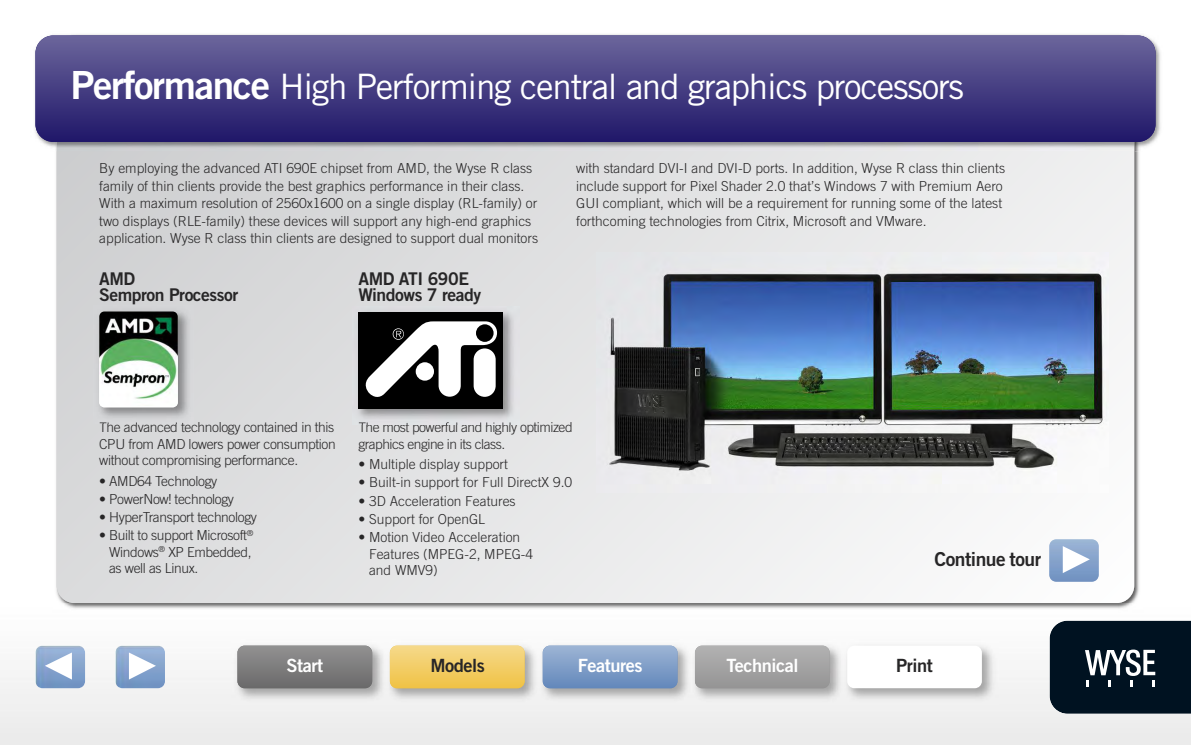
<style>
.page{position:relative;width:1191px;height:745px;background:#fff}
.page>*{position:absolute;margin:0;border:0;box-sizing:border-box;transform-origin:0 0}
.t1{font:35px "Trade Gothic";letter-spacing:-.035em;color:#fff}
.t2{font:19.25px "Trade Gothic Bold Two";letter-spacing:-.025em;color:#272627}
.t3{font:18.25px "Trade Gothic Bold Two";letter-spacing:-.025em;color:#fff}
.t4{font:18.25px "Trade Gothic Bold Two";letter-spacing:-.025em;color:#272627}
.t5{font:17.5px/16.2px "Trade Gothic Bold Two";letter-spacing:-.025em;color:#272627}
.t6{font:300 13.75px/17.5px "Trade Gothic";color:#272627}
.t7{font:300 13.75px/16.5px "Trade Gothic";letter-spacing:-.025em;color:#272627}
.t8{font:300 13.75px/16.5px "Trade Gothic";letter-spacing:-.035em;color:#272627}
.s1{font-family:"Trade Gothic Bold Two";font-size:38.75px}
</style>
<div class="page">
<div style="left:57px;top:35px;width:1077px;height:567px;background:linear-gradient(to right,#d3d4d6,#f7f7f7);border-radius:18px"></div>
<img style="left:0;top:602px;width:1191px;height:142px">
<img style="left:74px;top:602px;width:1042px;height:1px">
<img style="left:232px;top:639px;width:766px;height:65px">
<div style="left:695px;top:645px;width:134px;height:42px;background:linear-gradient(to right,#a4a3a4,#a4a3a4);border-radius:7px"></div>
<div style="left:237px;top:645px;width:135px;height:42px;background:linear-gradient(to bottom,#939292,#6c6b6c);border-radius:7px"></div>
<div style="left:543px;top:645px;width:134px;height:42px;background:linear-gradient(to bottom,#9eb5d5,#668abc);border-radius:7px"></div>
<div style="left:390px;top:645px;width:134px;height:42px;background:linear-gradient(to bottom,#f5d98b,#f0c449);border-radius:7px"></div>
<div style="left:847px;top:645px;width:135px;height:42px;background:#fff;border-radius:7px"></div>
<svg style="left:1049px;top:620px;width:142px;height:93px;background:#172835"></svg>
<img style="left:35px;top:645px;width:50px;height:42px">
<img style="left:115px;top:645px;width:50px;height:42px">
<svg style="left:129px;top:652px;width:27px;height:27px"></svg>
<svg style="left:45px;top:652px;width:27px;height:27px"></svg>
<img style="left:1049px;top:539px;width:49px;height:42px">
<svg style="left:1062px;top:545px;width:27px;height:27px"></svg>
<img style="left:35px;top:34px;width:1126px;height:117px">
<div style="left:35px;top:35px;width:1120px;height:107px;background:linear-gradient(to bottom,#6c669c,#1f1769);border-radius:18px"></div>
<img style="left:596px;top:252px;width:512px;height:240px">
<img style="left:353px;top:306px;width:166px;height:118px">
<img style="left:359px;top:422px;width:114px;height:2px">
<div style="left:358px;top:312px;width:145px;height:96px;background:#000"></div>
<svg style="left:365px;top:321px;width:132px;height:76px"></svg>
<img style="left:94px;top:306px;width:100px;height:117px">
<img style="left:100px;top:422px;width:84px;height:1px">
<img style="left:99px;top:311px;width:79px;height:94px">
<h1 class="t1" style="left:71px;top:74px;width:894px"><span class="s1">Performance</span> High Performing central and graphics processors</h1>
<p class="t6" style="left:99px;top:160px;width:440px">By employing the advanced ATI 690E chipset from AMD, the Wyse R class family of thin clients provide the best graphics performance in their class.<br>With a maximum resolution of 2560x1600 on a single display (RL-family) or two displays (RLE-family) these devices will support any high-end graphics application. Wyse R class thin clients are designed to support dual monitors</p>
<p class="t6" style="left:576px;top:160px;width:430px">with standard DVI-I and DVI-D ports. In addition, Wyse R class thin clients include support for Pixel Shader 2.0 that’s Windows 7 with Premium Aero GUI compliant, which will be a requirement for running some of the latest forthcoming technologies from Citrix, Microsoft and VMware.</p>
<p class="t5" style="left:99px;top:272px;width:141px">AMD<br>Sempron Processor</p>
<p class="t5" style="left:358px;top:272px;width:124px">AMD ATI 690E<br>Windows 7 ready</p>
<p class="t6" style="left:99px;top:420px;width:238px;line-height:16.5px;text-align:justify">The advanced technology contained in this CPU from AMD lowers power consumption without compromising performance.</p>
<p class="t7" style="left:99px;top:473px;width:120px">• AMD64 Technology</p>
<p class="t7" style="left:99px;top:491px;width:136px">• PowerNow! technology</p>
<p class="t7" style="left:99px;top:510px;width:159px">• HyperTransport technology</p>
<p class="t7" style="left:109px;top:528px;width:146px;text-indent:-10px">• Built to support Microsoft<sup>®<br></sup>Windows<sup>®</sup> XP Embedded, as well as Linux.</p>
<p class="t8" style="left:358px;top:420px;width:216px">The most powerful and highly optimized graphics engine in its class.</p>
<p class="t6" style="left:358px;top:456px;width:151px">• Multiple display support</p>
<p class="t6" style="left:358px;top:474px;width:215px">• Built-in support for Full DirectX 9.0</p>
<p class="t6" style="left:358px;top:493px;width:159px">• 3D Acceleration Features</p>
<p class="t6" style="left:358px;top:511px;width:128px">• Support for OpenGL</p>
<p class="t6" style="left:369px;top:530px;width:166px;line-height:16.5px;text-indent:-11px">• Motion Video Acceleration<br>Features (MPEG-2, MPEG-4 and WMV9)</p>
<h2 class="t2" style="left:934px;top:551px;width:108px">Continue tour</h2>
<h3 class="t3" style="left:286px;top:658px;width:38px">Start</h3>
<h3 class="t4" style="left:430px;top:658px;width:56px">Models</h3>
<h3 class="t3" style="left:578px;top:658px;width:66px">Features</h3>
<h3 class="t3" style="left:726px;top:658px;width:73px">Technical</h3>
<h3 class="t4" style="left:896px;top:658px;width:38px">Print</h3>
</div>
